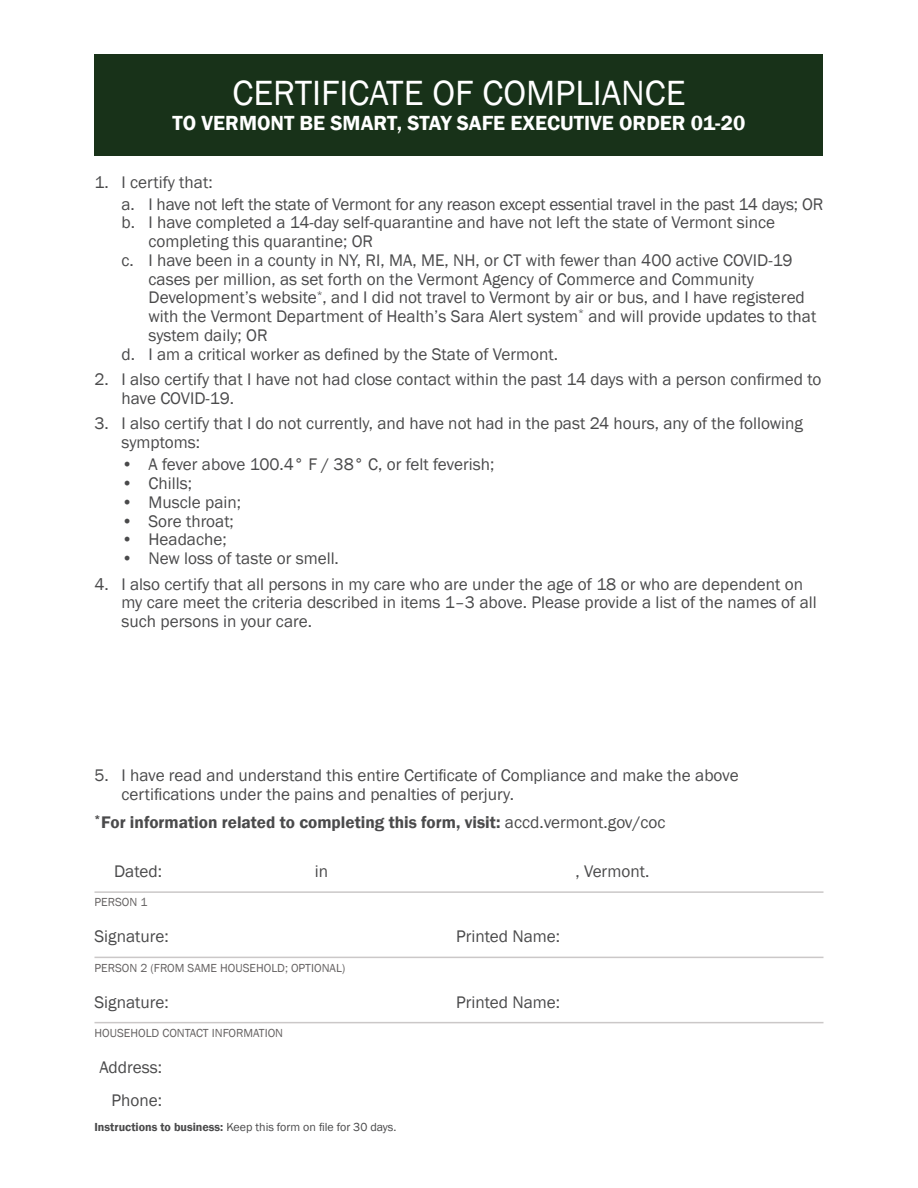
<style>
.page{position:relative;width:918px;height:1188px;background:#fff}
.page>*{position:absolute;margin:0;border:0;box-sizing:border-box;transform-origin:0 0}
.t1{font:36px "Franklin Gothic";color:#fff}
.t2{font:600 21px "Franklin Gothic";color:#fff}
.t3{font:17.25px/18.8px "Franklin Gothic";color:#4a4a4b}
.t4{font:600 17.25px "Franklin Gothic";color:#4a4a4b}
.t5{font:12px "Franklin Gothic";color:#656262}
.t6{font:12px "Franklin Gothic";color:#4a4a4b}
.s1{font-weight:400}
.s2{font-weight:600}
</style>
<div class="page">
<hr style="left:94px;top:891px;width:730px;height:2px;background:#cbc8c8">
<hr style="left:94px;top:957px;width:730px;height:1px;background:#cbc8c8">
<hr style="left:94px;top:1022px;width:730px;height:1px;background:#cbc8c8">
<div style="left:94px;top:54px;width:730px;height:101px;background:#183219"></div>
<h1 class="t1" style="left:233px;top:70px;width:454px">CERTIFICATE OF COMPLIANCE</h1>
<p class="t2" style="left:173px;top:110px;width:574px">TO VERMONT BE SMART, STAY SAFE EXECUTIVE ORDER 01-20</p>
<p class="t3" style="left:122px;top:171px;width:703px;line-height:22.2px;text-indent:-27px">1. I certify that:<br>a. I have not left the state of Vermont for any reason except essential travel in the past 14 days; OR</p>
<p class="t3" style="left:122px;top:214px;width:655px">b. I have completed a 14-day self-quarantine and have not left the state of Vermont since</p>
<p class="t3" style="left:149px;top:232px;width:226px">completing this quarantine; OR</p>
<p class="t3" style="left:122px;top:251px;width:673px">c. I have been in a county in NY, RI, MA, ME, NH, or CT with fewer than 400 active COVID-19</p>
<p class="t3" style="left:149px;top:270px;width:607px">cases per million, as set forth on the Vermont Agency of Commerce and Community</p>
<p class="t3" style="left:149px;top:289px;width:658px">Development’s website<sup>*</sup>, and I did not travel to Vermont by air or bus, and I have registered</p>
<p class="t3" style="left:149px;top:307px;width:669px">with the Vermont Department of Health’s Sara Alert system<sup>*</sup> and will provide updates to that</p>
<p class="t3" style="left:148px;top:326px;width:121px">system daily; OR</p>
<p class="t3" style="left:121px;top:345px;width:438px">d. I am a critical worker as defined by the State of Vermont.</p>
<p class="t3" style="left:121px;top:370px;width:701px;text-indent:-27px">2. I also certify that I have not had close contact within the past 14 days with a person confirmed to have COVID-19.</p>
<p class="t3" style="left:121px;top:415px;width:683px;text-indent:-27px">3. I also certify that I do not currently, and have not had in the past 24 hours, any of the following symptoms:</p>
<p class="t3" style="left:121px;top:456px;width:374px">• A fever above 100.4° F / 38° C, or felt feverish;</p>
<p class="t3" style="left:121px;top:474px;width:72px">• Chills;</p>
<p class="t3" style="left:121px;top:493px;width:121px">• Muscle pain;</p>
<p class="t3" style="left:121px;top:512px;width:114px">• Sore throat;</p>
<p class="t3" style="left:121px;top:531px;width:107px">• Headache;</p>
<p class="t3" style="left:121px;top:549px;width:219px">• New loss of taste or smell.</p>
<p class="t3" style="left:121px;top:575px;width:697px;text-indent:-27px">4. I also certify that all persons in my care who are under the age of 18 or who are dependent on my care meet the criteria described in items 1–3 above. Please provide a list of the names of all such persons in your care.</p>
<p class="t3" style="left:121px;top:766px;width:619px;text-indent:-27px">5. I have read and understand this entire Certificate of Compliance and make the above certifications under the pains and penalties of perjury.</p>
<p class="t4" style="left:94px;top:811px;width:573px"><sup>*</sup>For information related to completing this form, visit: <span class="s1">accd.vermont.gov/coc</span></p>
<p class="t3" style="left:114px;top:862px;width:49px">Dated:</p>
<p class="t3" style="left:315px;top:862px;width:15px">in</p>
<p class="t3" style="left:575px;top:862px;width:75px">, Vermont.</p>
<p class="t5" style="left:94px;top:895px;width:54px">PERSON 1</p>
<p class="t3" style="left:94px;top:928px;width:76px">Signature:</p>
<p class="t3" style="left:456px;top:928px;width:106px">Printed Name:</p>
<p class="t5" style="left:94px;top:960px;width:252px">PERSON 2 (FROM SAME HOUSEHOLD; OPTIONAL)</p>
<p class="t3" style="left:94px;top:993px;width:76px">Signature:</p>
<p class="t3" style="left:456px;top:993px;width:106px">Printed Name:</p>
<p class="t5" style="left:94px;top:1025px;width:190px">HOUSEHOLD CONTACT INFORMATION</p>
<p class="t3" style="left:99px;top:1051px;width:64px;line-height:33px;text-align:right">Address:<br>Phone:</p>
<p class="t6" style="left:94px;top:1120px;width:303px"><span class="s2">Instructions to business:</span> Keep this form on file for 30 days.</p>
</div>
